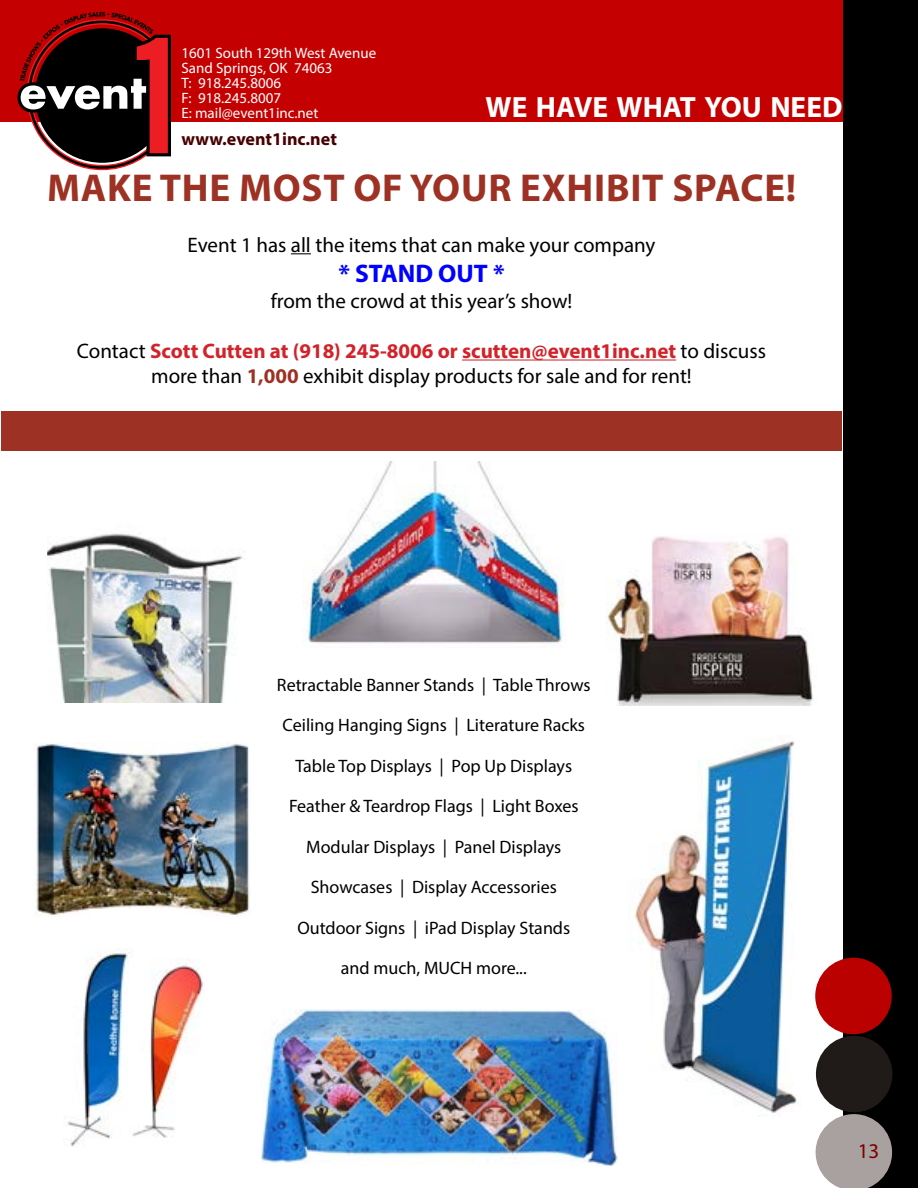
<style>
.page{position:relative;width:918px;height:1188px;background:#fff}
.page>*{position:absolute;margin:0;border:0;box-sizing:border-box;transform-origin:0 0}
.t1{font:700 39px "Myriad Pro";letter-spacing:.02em;color:#9d3224}
.t2{font:700 29.4px "Myriad Pro";color:#fff}
.t3{font:700 25.5px "Myriad Pro";color:#00f}
.t4{font:21px/25.2px "Myriad Pro";color:#000;text-align:center}
.t5{font:21px "Myriad Pro";color:#7a0000}
.t6{font:18px "Myriad Pro";color:#000}
.t7{font:700 18px "Myriad Pro";color:#470000}
.t8{font:15px/15px "Myriad Pro";color:#fff}
.s1{font-weight:700;color:#d2232a}
.s2{font-weight:700;color:#9d3224}
</style>
<div class="page">
<div style="left:1px;top:1px;width:882px;height:121px;background:#c50000"></div>
<div style="left:844px;top:1px;width:73px;height:1186px;background:#000"></div>
<div style="left:843px;top:0;width:75px;height:1188px;border:2px solid #000"></div>
<div style="left:815px;top:958px;width:77px;height:76px;background:#b00;border-radius:50%"></div>
<div style="left:816px;top:1036px;width:76px;height:76px;background:#201a18;border-radius:50%"></div>
<svg style="left:816px;top:1114px;width:76px;height:74px"></svg>
<img style="left:67px;top:950px;width:66px;height:197px">
<div style="left:1px;top:411px;width:841px;height:40px;background:#9d3224"></div>
<img style="left:129px;top:959px;width:74px;height:188px">
<svg style="left:291px;top:253px;width:20px;height:1px"></svg>
<hr style="left:462px;top:359px;width:214px;height:2px;background:#d2232a">
<img style="left:607px;top:536px;width:206px;height:170px">
<img style="left:36px;top:743px;width:214px;height:174px">
<img style="left:633px;top:739px;width:164px;height:374px">
<img style="left:47px;top:533px;width:198px;height:169px">
<img style="left:302px;top:461px;width:262px;height:187px">
<img style="left:261px;top:1010px;width:357px;height:156px">
<svg style="left:17px;top:12px;width:154px;height:158px"></svg>
<p class="t8" style="left:181px;top:45px;width:196px">1601 South 129th West Avenue<br>Sand Springs, OK 74063<br>T: 918.245.8006<br>F: 918.245.8007<br>E: mail@event1inc.net</p>
<p class="t7" style="left:181px;top:127px;width:157px">www.event1inc.net</p>
<h2 class="t2" style="left:486px;top:88px;width:358px">WE HAVE WHAT YOU NEED</h2>
<h1 class="t1" style="left:47px;top:163px;width:751px">MAKE THE MOST OF YOUR EXHIBIT SPACE!</h1>
<p class="t4" style="left:188px;top:232px;width:469px">Event 1 has all the items that can make your company</p>
<h3 class="t3" style="left:338px;top:257px;width:168px">* STAND OUT *</h3>
<p class="t4" style="left:271px;top:288px;width:303px">from the crowd at this year’s show!</p>
<p class="t4" style="left:77px;top:338px;width:691px">Contact <span class="s1">Scott Cutten at (918) 245-8006 or scutten@event1inc.net</span> to discuss more than <span class="s2">1,000</span> exhibit display products for sale and for rent!</p>
<p class="t6" style="left:277px;top:674px;width:315px">Retractable Banner Stands | Table Throws</p>
<p class="t6" style="left:283px;top:714px;width:304px">Ceiling Hanging Signs | Literature Racks</p>
<p class="t6" style="left:295px;top:755px;width:278px">Table Top Displays | Pop Up Displays</p>
<p class="t6" style="left:289px;top:795px;width:291px">Feather &amp; Teardrop Flags | Light Boxes</p>
<p class="t6" style="left:306px;top:836px;width:257px">Modular Displays | Panel Displays</p>
<p class="t6" style="left:311px;top:876px;width:248px">Showcases | Display Accessories</p>
<p class="t6" style="left:297px;top:917px;width:274px">Outdoor Signs | iPad Display Stands</p>
<p class="t6" style="left:341px;top:957px;width:187px">and much, MUCH more...</p>
<p class="t5" style="left:858px;top:1138px;width:23px">13</p>
</div>
